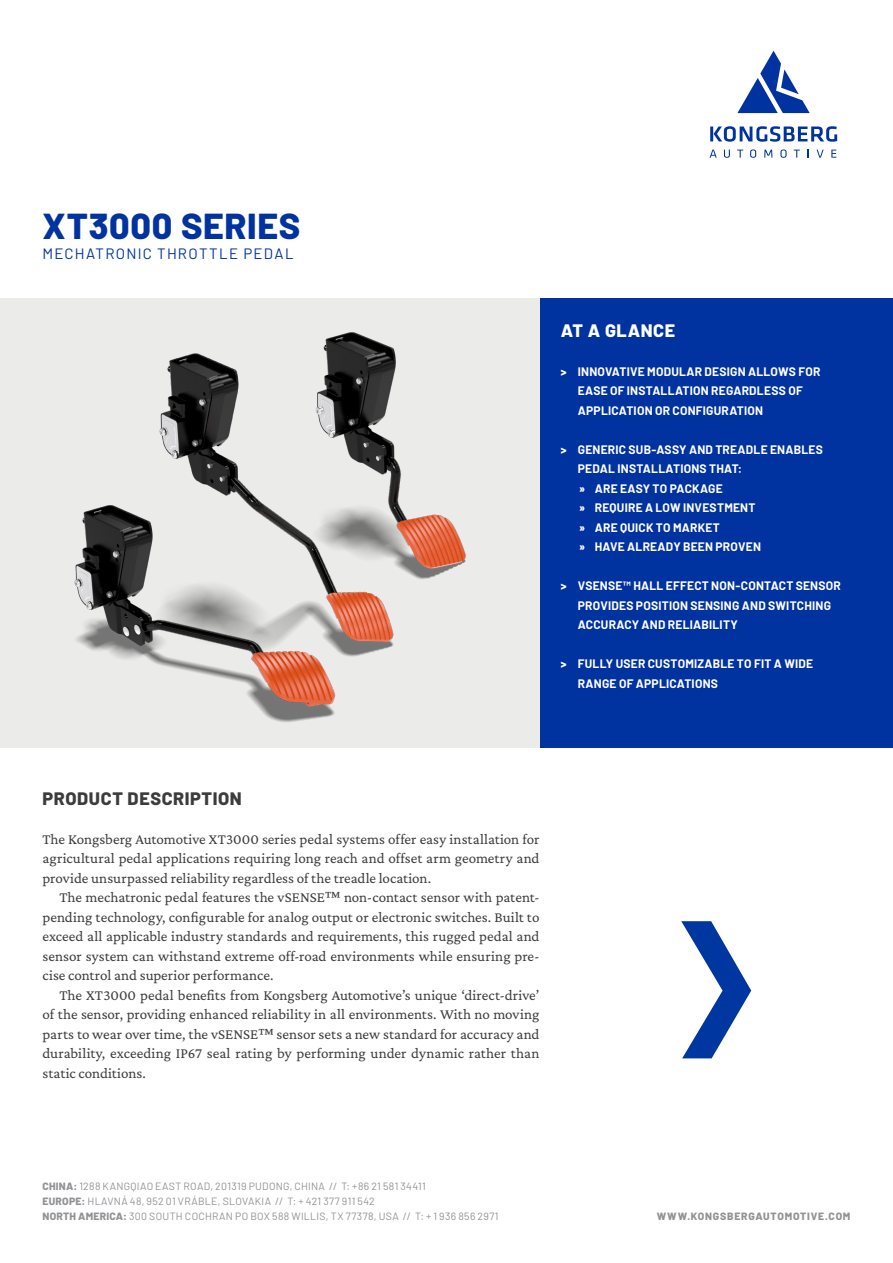
<style>
.page{position:relative;width:893px;height:1263px;background:#fff}
.page>*{position:absolute;margin:0;border:0;box-sizing:border-box;transform-origin:0 0}
.t1{font:800 36px "Barlow";letter-spacing:.02em;color:#0032a0}
.t2{font:800 18px "Barlow";letter-spacing:.035em;color:#3c3c3c}
.t3{font:800 18px "Barlow";letter-spacing:.03em;color:#fff}
.text-first_paragraph{font:15px/19.5px "Crimson Pro";color:#3c3c3c;text-align:justify}
.t4{font:15px "Barlow";letter-spacing:.09em;color:#0032a0}
.t5{font:700 12px/19.5px "Barlow";letter-spacing:.02em;color:#fff}
.t6{font:10.5px/15px "Barlow";letter-spacing:.035em;color:#919295}
.t7{font:800 10.5px "Barlow";letter-spacing:.075em;color:#919295}
.s1{font-weight:800}
</style>
<div class="page">
<div style="left:539px;top:298px;width:354px;height:449px;background:#0032a0"></div>
<div style="left:0;top:298px;width:539px;height:449px;background:#ebebea"></div>
<svg style="left:737px;top:51px;width:73px;height:62px"></svg>
<svg style="left:710px;top:150px;width:7px;height:8px"></svg>
<svg style="left:724px;top:150px;width:6px;height:8px"></svg>
<svg style="left:737px;top:150px;width:6px;height:8px"></svg>
<svg style="left:750px;top:149px;width:6px;height:9px"></svg>
<svg style="left:764px;top:150px;width:8px;height:8px"></svg>
<svg style="left:780px;top:149px;width:6px;height:9px"></svg>
<svg style="left:794px;top:150px;width:6px;height:8px"></svg>
<svg style="left:817px;top:150px;width:7px;height:8px"></svg>
<svg style="left:831px;top:150px;width:5px;height:8px"></svg>
<svg style="left:710px;top:126px;width:127px;height:16px"></svg>
<svg style="left:681px;top:921px;width:70px;height:137px"></svg>
<img style="left:159px;top:353px;width:85px;height:132px">
<img style="left:315px;top:332px;width:151px;height:247px">
<img style="left:0;top:485px;width:425px;height:263px">
<p class="t1" style="left:43px;top:199px;width:259px">XT3000 SERIES</p>
<p class="t4" style="left:43px;top:243px;width:253px">MECHATRONIC THROTTLE PEDAL</p>
<p class="t3" style="left:561px;top:317px;width:116px">AT A GLANCE</p>
<p class="t5" style="left:578px;top:361px;width:244px;text-indent:-17px"><span class="s1">&gt;</span> INNOVATIVE MODULAR DESIGN ALLOWS FOR<br>EASE OF INSTALLATION REGARDLESS OF<br>APPLICATION OR CONFIGURATION</p>
<p class="t5" style="left:578px;top:439px;width:247px;text-indent:-17px"><span class="s1">&gt;</span> GENERIC SUB-ASSY AND TREADLE ENABLES<br>PEDAL INSTALLATIONS THAT:</p>
<p class="t5" style="left:579px;top:478px;width:145px"><span class="s1">»</span> ARE EASY TO PACKAGE</p>
<p class="t5" style="left:579px;top:497px;width:178px"><span class="s1">»</span> REQUIRE A LOW INVESTMENT</p>
<p class="t5" style="left:579px;top:517px;width:142px"><span class="s1">»</span> ARE QUICK TO MARKET</p>
<p class="t5" style="left:579px;top:536px;width:183px"><span class="s1">»</span> HAVE ALREADY BEEN PROVEN</p>
<p class="t5" style="left:578px;top:575px;width:265px;text-indent:-17px"><span class="s1">&gt;</span> VSENSE™ HALL EFFECT NON-CONTACT SENSOR<br>PROVIDES POSITION SENSING AND SWITCHING<br>ACCURACY AND RELIABILITY</p>
<p class="t5" style="left:578px;top:653px;width:237px;text-indent:-17px"><span class="s1">&gt;</span> FULLY USER CUSTOMIZABLE TO FIT A WIDE<br>RANGE OF APPLICATIONS</p>
<p class="t2" style="left:43px;top:785px;width:201px">PRODUCT DESCRIPTION</p>
<p class="text-first_paragraph" style="left:43px;top:829px;width:498px">The Kongsberg Automotive XT3000 series pedal systems offer easy installation for agricultural pedal applications requiring long reach and offset arm geometry and provide unsurpassed reliability regardless of the treadle location.</p>
<p class="text-first_paragraph" style="left:43px;top:887px;width:498px;text-indent:17px">The mechatronic pedal features the vSENSE™ non-contact sensor with patent&shy;pending technology, configurable for analog output or electronic switches. Built to exceed all applicable industry standards and requirements, this rugged pedal and sensor system can withstand extreme off-road environments while ensuring pre&shy;cise control and superior performance.</p>
<p class="text-first_paragraph" style="left:43px;top:985px;width:498px;text-indent:17px">The XT3000 pedal benefits from Kongsberg Automotive’s unique ‘direct-drive’ of the sensor, providing enhanced reliability in all environments. With no moving parts to wear over time, the vSENSE™ sensor sets a new standard for accuracy and durability, exceeding IP67 seal rating by performing under dynamic rather than static conditions.</p>
<p class="t6" style="left:43px;top:1178px;width:458px"><span class="s1">CHINA:</span> 1288 KANGQIAO EAST ROAD, 201319 PUDONG, CHINA // T: +86 21 581 34411<br><span class="s1">EUROPE:</span> HLAVNÁ 48, 952 01 VRÁBLE, SLOVAKIA // T: + 421 377 911 542<br><span class="s1">NORTH AMERICA:</span> 300 SOUTH COCHRAN PO BOX 588 WILLIS, TX 77378, USA // T: + 1 936 856 2971</p>
<p class="t7" style="left:657px;top:1209px;width:195px">WWW.KONGSBERGAUTOMOTIVE.COM</p>
</div>
